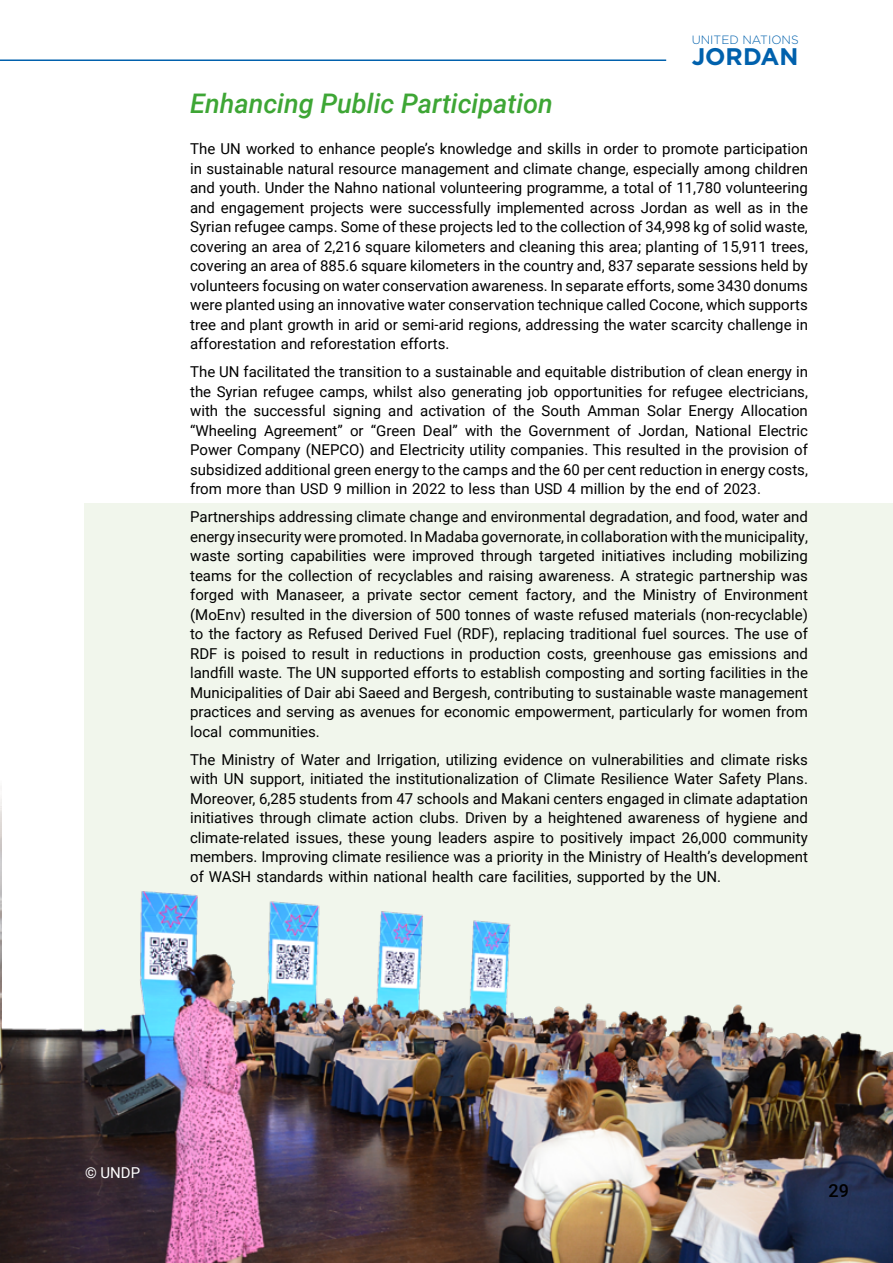
<style>
.page{position:relative;width:893px;height:1263px;background:#fff}
.page>*{position:absolute;margin:0;border:0;box-sizing:border-box;transform-origin:0 0}
.t1{font:italic 500 27px "Roboto";color:#3ea635}
.t2{font:700 24px "Gotham";color:#0061ad}
.t3{font:500 18px "Roboto";color:#000}
.t4{font:15px/19.5px "Roboto";color:#000;text-align:justify}
.t5{font:15px "Roboto";color:#fff}
.t6{font:300 12px "Gotham";color:#0061ad}
</style>
<div class="page">
<div style="left:85px;top:504px;width:808px;height:759px;background:#f1f6ec"></div>
<img style="left:0;top:757px;width:893px;height:506px">
<hr style="left:0;top:59px;width:666px;height:2px;background:#0061ad">
<p class="t6" style="left:692px;top:33px;width:108px">UNITED NATIONS</p>
<h2 class="t2" style="left:692px;top:41px;width:108px">JORDAN</h2>
<h1 class="t1" style="left:190px;top:85px;width:364px">Enhancing Public Participation</h1>
<p class="t4" style="left:190px;top:138px;width:619px">The UN worked to enhance people’s knowledge and skills in order to promote participation in sustainable natural resource management and climate change, especially among children and youth. Under the Nahno national volunteering programme, a total of 11,780 volunteering and engagement projects were successfully implemented across Jordan as well as in the Syrian refugee camps. Some of these projects led to the collection of 34,998 kg of solid waste, covering an area of 2,216 square kilometers and cleaning this area; planting of 15,911 trees, covering an area of 885.6 square kilometers in the country and, 837 separate sessions held by volunteers focusing on water conservation awareness. In separate efforts, some 3430 donums were planted using an innovative water conservation technique called Cocone, which supports tree and plant growth in arid or semi-arid regions, addressing the water scarcity challenge in afforestation and reforestation efforts.</p>
<p class="t4" style="left:190px;top:361px;width:619px">The UN facilitated the transition to a sustainable and equitable distribution of clean energy in the Syrian refugee camps, whilst also generating job opportunities for refugee electricians, with the successful signing and activation of the South Amman Solar Energy Allocation “Wheeling Agreement” or “Green Deal” with the Government of Jordan, National Electric Power Company (NEPCO) and Electricity utility companies. This resulted in the provision of subsidized additional green energy to the camps and the 60 per cent reduction in energy costs, from more than USD 9 million in 2022 to less than USD 4 million by the end of 2023.</p>
<p class="t4" style="left:190px;top:506px;width:619px">Partnerships addressing climate change and environmental degradation, and food, water and energy insecurity were promoted. In Madaba governorate, in collaboration with the municipality, waste sorting capabilities were improved through targeted initiatives including mobilizing teams for the collection of recyclables and raising awareness. A strategic partnership was forged with Manaseer, a private sector cement factory, and the Ministry of Environment (MoEnv) resulted in the diversion of 500 tonnes of waste refused materials (non-recyclable) to the factory as Refused Derived Fuel (RDF), replacing traditional fuel sources. The use of RDF is poised to result in reductions in production costs, greenhouse gas emissions and landfill waste. The UN supported efforts to establish composting and sorting facilities in the Municipalities of Dair abi Saeed and Bergesh, contributing to sustainable waste management practices and serving as avenues for economic empowerment, particularly for women from local communities.</p>
<p class="t4" style="left:190px;top:749px;width:619px">The Ministry of Water and Irrigation, utilizing evidence on vulnerabilities and climate risks with UN support, initiated the institutionalization of Climate Resilience Water Safety Plans.<br>Moreover, 6,285 students from 47 schools and Makani centers engaged in climate adaptation initiatives through climate action clubs. Driven by a heightened awareness of hygiene and climate-related issues, these young leaders aspire to positively impact 26,000 community members. Improving climate resilience was a priority in the Ministry of Health’s development of WASH standards within national health care facilities, supported by the UN.</p>
<p class="t5" style="left:85px;top:1162px;width:57px">© UNDP</p>
<p class="t3" style="left:828px;top:1178px;width:22px">29</p>
</div>
